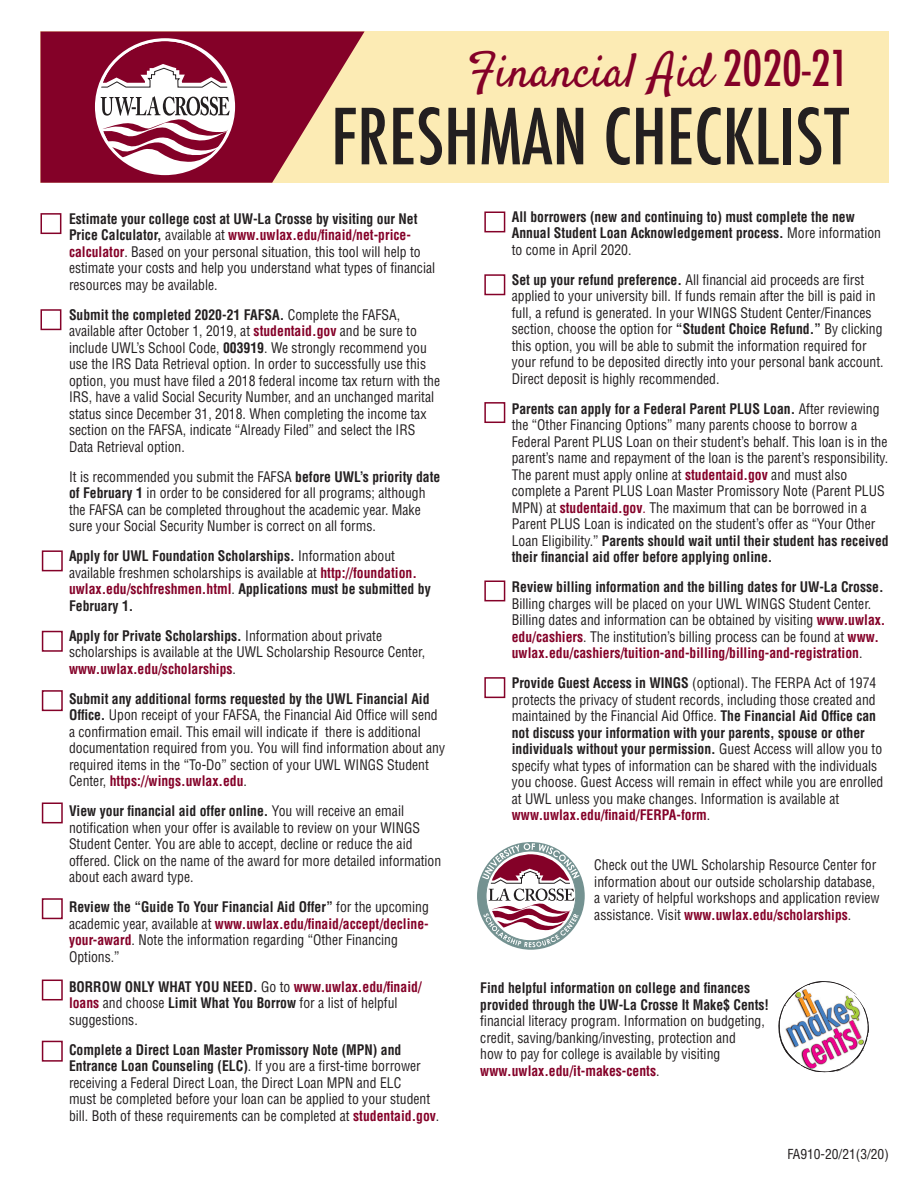
<style>
.page{position:relative;width:918px;height:1188px;background:#fff}
.page>*{position:absolute;margin:0;border:0;box-sizing:border-box;transform-origin:0 0}
.t1{font:500 condensed 75px "Futura";color:#231f20}
.t2{font:48px "Satisfy";color:#840128}
.t3{font:condensed 14.25px/16.5px "Helvetica LT Std";color:#231f20;scale:.96 1}
.t4{font:700 condensed 14.25px/16.5px "Helvetica LT Std";color:#231f20;scale:.96 1}
.t5{font:condensed 13.5px "Helvetica LT Std";color:#231f20}
.s1{font-family:"Futura";font-weight:500;font-stretch:condensed}
.s2{font-weight:700}
.s3{font-weight:700;color:#840128}
.s4{font-weight:400}
.s5{color:#840128}
</style>
<div class="page">
<svg style="left:778px;top:981px;width:91px;height:92px"></svg>
<div style="left:40px;top:32px;width:849px;height:151px;background:#fcebb4"></div>
<div style="left:40px;top:213px;width:21px;height:21px;border:2px solid #840128"></div>
<div style="left:40px;top:309px;width:21px;height:21px;border:2px solid #840128"></div>
<div style="left:42px;top:550px;width:21px;height:21px;border:2px solid #840128"></div>
<div style="left:42px;top:631px;width:21px;height:21px;border:2px solid #840128"></div>
<div style="left:42px;top:690px;width:21px;height:21px;border:2px solid #840128"></div>
<div style="left:42px;top:898px;width:21px;height:21px;border:2px solid #840128"></div>
<div style="left:42px;top:802px;width:21px;height:21px;border:2px solid #840128"></div>
<div style="left:42px;top:980px;width:21px;height:20px;border:2px solid #840128"></div>
<svg style="left:477px;top:842px;width:108px;height:108px"></svg>
<svg style="left:482px;top:843px;width:98px;height:104px"></svg>
<svg style="left:40px;top:32px;width:325px;height:151px;fill:#840128"></svg>
<svg style="left:99px;top:41px;width:132px;height:132px;background:#b87b8d"></svg>
<div style="left:95px;top:38px;width:140px;height:137px;border:3px solid #fff;border-radius:50%"></div>
<div style="left:42px;top:1041px;width:21px;height:21px;border:2px solid #840128"></div>
<div style="left:484px;top:212px;width:21px;height:20px;border:2px solid #840128"></div>
<div style="left:484px;top:274px;width:21px;height:21px;border:2px solid #840128"></div>
<div style="left:484px;top:402px;width:21px;height:21px;border:2px solid #840128"></div>
<div style="left:484px;top:580px;width:21px;height:21px;border:2px solid #840128"></div>
<div style="left:484px;top:677px;width:21px;height:21px;border:2px solid #840128"></div>
<p class="t2" style="left:468px;top:42px;width:383px">Financial Aid <span class="s1">2020-21</span></p>
<p class="t1" style="left:331px;top:89px;width:519px">FRESHMAN CHECKLIST</p>
<p class="t3" style="left:69px;top:210px;width:383px"><span class="s2">Estimate your college cost at UW-La Crosse by visiting our Net Price Calculator,</span> available at <span class="s3">www.uwlax.edu/finaid/net-price&shy;calculator</span>. Based on your personal situation, this tool will help to estimate your costs and help you understand what types of financial resources may be available.</p>
<p class="t3" style="left:69px;top:306px;width:388px"><span class="s2">Submit the completed 2020-21 FAFSA.</span> Complete the FAFSA, available after October 1, 2019, at <span class="s3">studentaid.gov</span> and be sure to include UWL’s School Code, <span class="s2">003919</span>. We strongly recommend you use the IRS Data Retrieval option. In order to successfully use this option, you must have filed a 2018 federal income tax return with the IRS, have a valid Social Security Number, and an unchanged marital status since December 31, 2018. When completing the income tax section on the FAFSA, indicate “Already Filed” and select the IRS Data Retrieval option.</p>
<p class="t3" style="left:69px;top:468px;width:388px">It is recommended you submit the FAFSA <span class="s2">before UWL’s priority date of February 1</span> in order to be considered for all programs; although the FAFSA can be completed throughout the academic year. Make sure your Social Security Number is correct on all forms.</p>
<p class="t4" style="left:69px;top:548px;width:378px">Apply for UWL Foundation Scholarships. <span class="s4">Information about available freshmen scholarships is available at</span> <span class="s5">http://foundation. uwlax.edu/schfreshmen.html</span><span class="s4">.</span> Applications must be submitted by February 1.</p>
<p class="t3" style="left:69px;top:627px;width:372px"><span class="s2">Apply for Private Scholarships.</span> Information about private scholarships is available at the UWL Scholarship Resource Center, <span class="s3">www.uwlax.edu/scholarships</span>.</p>
<p class="t3" style="left:69px;top:690px;width:393px"><span class="s2">Submit any additional forms requested by the UWL Financial Aid Office.</span> Upon receipt of your FAFSA, the Financial Aid Office will send a confirmation email. This email will indicate if there is additional documentation required from you. You will find information about any required items in the “To-Do” section of your UWL WINGS Student Center, <span class="s3">https://wings.uwlax.edu</span>.</p>
<p class="t3" style="left:69px;top:803px;width:389px"><span class="s2">View your financial aid offer online.</span> You will receive an email notification when your offer is available to review on your WINGS Student Center. You are able to accept, decline or reduce the aid offered. Click on the name of the award for more detailed information about each award type.</p>
<p class="t3" style="left:69px;top:899px;width:377px"><span class="s2">Review the “Guide To Your Financial Aid Offer”</span> for the upcoming academic year, available at <span class="s3">www.uwlax.edu/finaid/accept/decline&shy;your-award</span>. Note the information regarding “Other Financing Options.”</p>
<p class="t3" style="left:69px;top:978px;width:369px"><span class="s2">BORROW ONLY WHAT YOU NEED.</span> Go to <span class="s3">www.uwlax.edu/finaid/ loans</span> and choose <span class="s2">Limit What You Borrow</span> for a list of helpful suggestions.</p>
<p class="t3" style="left:69px;top:1041px;width:387px"><span class="s2">Complete a Direct Loan Master Promissory Note (MPN) and Entrance Loan Counseling (ELC)</span>. If you are a first-time borrower receiving a Federal Direct Loan, the Direct Loan MPN and ELC<br>must be completed before your loan can be applied to your student bill. Both of these requirements can be completed at <span class="s3">studentaid.gov</span>.</p>
<p class="t4" style="left:512px;top:208px;width:386px">All borrowers (new and continuing to) must complete the new<br>Annual Student Loan Acknowledgement process. <span class="s4">More information to come in April 2020.</span></p>
<p class="t3" style="left:512px;top:271px;width:389px"><span class="s2">Set up your refund preference.</span> All financial aid proceeds are first applied to your university bill. If funds remain after the bill is paid in full, a refund is generated. In your WINGS Student Center/Finances section, choose the option for <span class="s2">“Student Choice Refund.”</span> By clicking this option, you will be able to submit the information required for your refund to be deposited directly into your personal bank account.<br>Direct deposit is highly recommended.</p>
<p class="t3" style="left:512px;top:400px;width:394px"><span class="s2">Parents can apply for a Federal Parent PLUS Loan.</span> After reviewing the “Other Financing Options” many parents choose to borrow a Federal Parent PLUS Loan on their student’s behalf. This loan is in the parent’s name and repayment of the loan is the parent’s responsibility.<br>The parent must apply online at <span class="s3">studentaid.gov</span> and must also complete a Parent PLUS Loan Master Promissory Note (Parent PLUS MPN) at <span class="s3">studentaid.gov</span><span class="s5">.</span> The maximum that can be borrowed in a Parent PLUS Loan is indicated on the student’s offer as “Your Other Loan Eligibility.” <span class="s2">Parents should wait until their student has received their financial aid offer before applying online.</span></p>
<p class="t3" style="left:512px;top:579px;width:391px"><span class="s2">Review billing information and the billing dates for UW-La Crosse.<br></span>Billing charges will be placed on your UWL WINGS Student Center.<br>Billing dates and information can be obtained by visiting <span class="s3">www.uwlax. edu/cashiers</span>. The institution’s billing process can be found at <span class="s3">www. uwlax.edu/cashiers/tuition-and-billing/billing-and-registration</span>.</p>
<p class="t3" style="left:512px;top:675px;width:388px"><span class="s2">Provide Guest Access in WINGS</span> (optional). The FERPA Act of 1974 protects the privacy of student records, including those created and maintained by the Financial Aid Office. <span class="s2">The Financial Aid Office can not discuss your information with your parents, spouse or other individuals without your permission.</span> Guest Access will allow you to specify what types of information can be shared with the individuals you choose. Guest Access will remain in effect while you are enrolled at UWL unless you make changes. Information is available at <span class="s3">www.uwlax.edu/finaid/FERPA-form</span>.</p>
<p class="t3" style="left:594px;top:857px;width:299px">Check out the UWL Scholarship Resource Center for information about our outside scholarship database, a variety of helpful workshops and application review assistance. Visit <span class="s3">www.uwlax.edu/scholarships</span>.</p>
<p class="t3" style="left:480px;top:980px;width:302px"><span class="s2">Find helpful information on college and finances provided through the UW-La Crosse It Make$ Cents! </span>financial literacy program. Information on budgeting, credit, saving/banking/investing, protection and<br>how to pay for college is available by visiting <span class="s3">www.uwlax.edu/it-makes-cents</span>.</p>
<p class="t5" style="left:787px;top:1145px;width:103px">FA910-20/21(3/20)</p>
</div>
